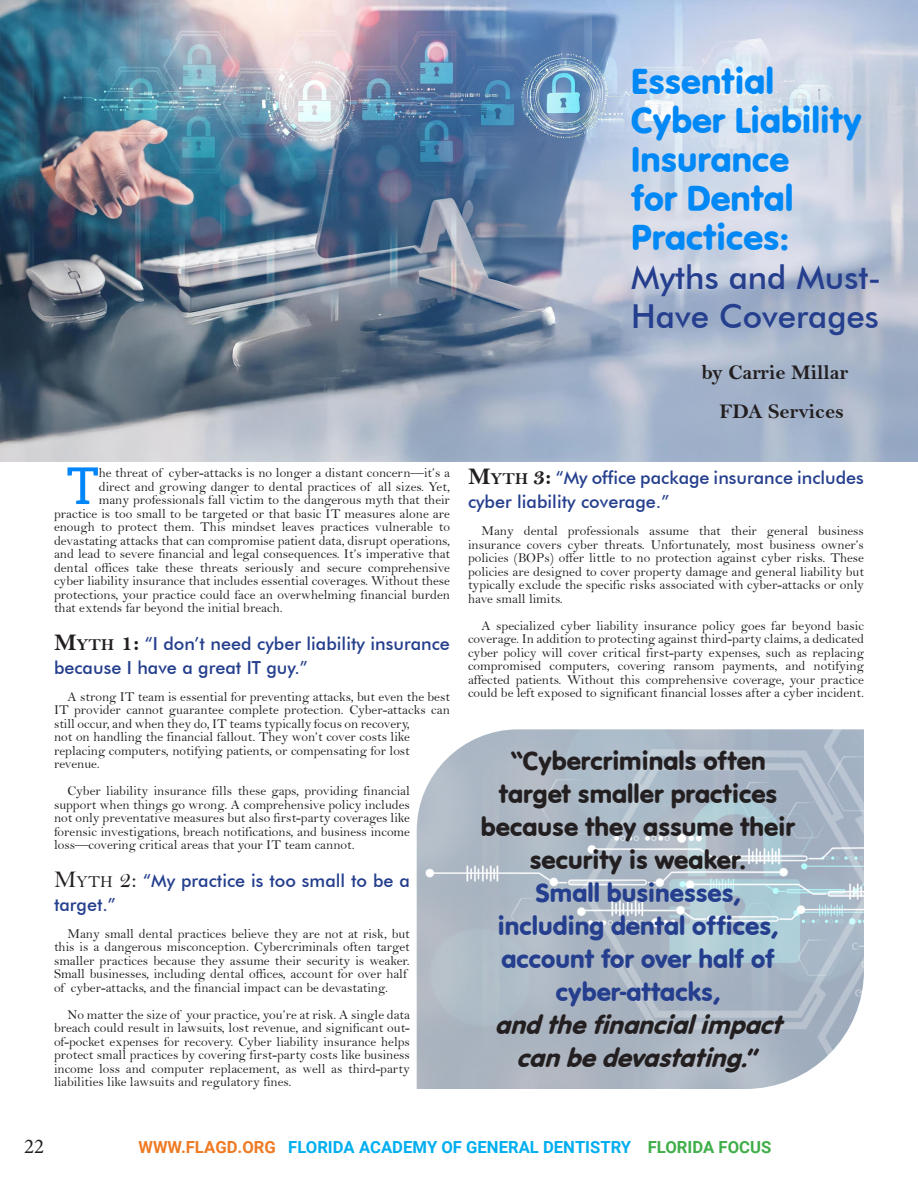
<style>
.page{position:relative;width:918px;height:1188px;background:#fff}
.page>*{position:absolute;margin:0;border:0;box-sizing:border-box;transform-origin:0 0}
.t1{font:51.45px "Roboto Slab";color:#0086f9}
.t2{font:37.5px/39px "VAG Rundschrift D";color:#0088f6}
.t3{font:500 33px/39px "Futura BT";color:#253f8e}
.t4{font:27px "VAG Rundschrift D";color:#231f20}
.t5{font:27px "VAG Rundschrift D";color:#253f8e}
.t6{font:italic 27px "VAG Rundschrift D";color:#231f20}
.t7{font:21px/38.8px "Bell MT Bold";color:#231f20;text-align:right}
.t8{font:21px "Minion Pro";color:#231f20}
.Millar_subheadings{font:500 18px/24px "Futura BT";color:#253f8e}
.t9{font:700 16.65px "Roboto";color:#00aeef}
.t10{font:13.5px/13.5px "Bell";color:#231f20;text-align:justify}
.s1{font-family:"Bell MT Bold";font-weight:400;font-size:24px;color:#231f20}
.s2{font-family:"Bell MT Bold";font-weight:400;font-size:16.8px;color:#231f20}
.s3{font-family:"Bell";font-weight:400;font-size:24px;color:#231f20}
.s4{font-family:"Bell";font-weight:400;font-size:16.8px;color:#231f20}
.s5{font-style:normal}
.s6{color:#ee7a23}
.s7{color:#40ae49}
</style>
<div class="page">
<img style="left:0;top:0;width:918px;height:461px">
<img style="left:417px;top:729px;width:447px;height:360px">
<p class="t2" style="left:631px;top:62px;width:232px">Essential<br>Cyber Liability<br>Insurance<br>for Dental<br>Practices:</p>
<p class="t3" style="left:631px;top:258px;width:251px">Myths and Must-<br>Have Coverages</p>
<p class="t7" style="left:701px;top:353px;width:149px">by Carrie Millar<br>FDA Services</p>
<p class="t1" style="left:67px;top:450px;width:34px">T</p>
<p class="t10" style="left:99px;top:466px;width:353px">he threat of cyber-attacks is no longer a distant concern—it’s a</p>
<p class="t10" style="left:99px;top:479px;width:353px">direct and growing danger to dental practices of all sizes. Yet,</p>
<p class="t10" style="left:99px;top:493px;width:353px">many professionals fall victim to the dangerous myth that their</p>
<p class="t10" style="left:54px;top:506px;width:397px">practice is too small to be targeted or that basic IT measures alone are</p>
<p class="t10" style="left:54px;top:520px;width:398px">enough to protect them. This mindset leaves practices vulnerable to</p>
<p class="t10" style="left:54px;top:533px;width:398px">devastating attacks that can compromise patient data, disrupt operations,</p>
<p class="t10" style="left:54px;top:547px;width:397px">and lead to severe financial and legal consequences. It’s imperative that</p>
<p class="t10" style="left:54px;top:560px;width:397px">dental offices take these threats seriously and secure comprehensive</p>
<p class="t10" style="left:54px;top:574px;width:397px">cyber liability insurance that includes essential coverages. Without these</p>
<p class="t10" style="left:54px;top:587px;width:397px">protections, your practice could face an overwhelming financial burden</p>
<p class="t10" style="left:54px;top:601px;width:230px">that extends far beyond the initial breach.</p>
<p class="Millar_subheadings" style="left:54px;top:631px;width:397px"><span class="s1">M</span><span class="s2">yth</span> <span class="s1">1:</span> “I don’t need cyber liability insurance because I have a great IT guy.”</p>
<p class="t10" style="left:54px;top:689px;width:398px;text-align:left;text-indent:14px">A strong IT team is essential for preventing attacks, but even the best IT provider cannot guarantee complete protection. Cyber-attacks can still occur, and when they do, IT teams typically focus on recovery,<br>not on handling the financial fallout. They won’t cover costs like replacing computers, notifying patients, or compensating for lost revenue.</p>
<p class="t10" style="left:54px;top:784px;width:357px;text-indent:14px">Cyber liability insurance fills these gaps, providing financial support when things go wrong. A comprehensive policy includes not only preventative measures but also first-party coverages like forensic investigations, breach notifications, and business income loss—covering critical areas that your IT team cannot.</p>
<p class="Millar_subheadings" style="left:54px;top:868px;width:357px"><span class="s3">M</span><span class="s4">yth</span> <span class="s3">2:</span> “My practice is too small to be a target.”</p>
<p class="t10" style="left:54px;top:926px;width:357px;text-align:left;text-indent:14px">Many small dental practices believe they are not at risk, but this is a dangerous misconception. Cybercriminals often target smaller practices because they assume their security is weaker.<br>Small businesses, including dental offices, account for over half of cyber-attacks, and the financial impact can be devastating.</p>
<p class="t10" style="left:54px;top:1007px;width:357px;text-indent:14px">No matter the size of your practice, you’re at risk. A single data breach could result in lawsuits, lost revenue, and significant out&shy;of-pocket expenses for recovery. Cyber liability insurance helps protect small practices by covering first-party costs like business income loss and computer replacement, as well as third-party liabilities like lawsuits and regulatory fines.</p>
<p class="Millar_subheadings" style="left:468px;top:466px;width:397px"><span class="s1">M</span><span class="s2">yth</span> <span class="s1">3:</span> “My office package insurance includes cyber liability coverage.”</p>
<p class="t10" style="left:468px;top:524px;width:398px;text-indent:14px">Many dental professionals assume that their general business insurance covers cyber threats. Unfortunately, most business owner’s policies (BOPs) offer little to no protection against cyber risks. These policies are designed to cover property damage and general liability but typically exclude the specific risks associated with cyber-attacks or only have small limits.</p>
<p class="t10" style="left:468px;top:618px;width:398px;text-indent:14px">A specialized cyber liability insurance policy goes far beyond basic coverage. In addition to protecting against third-party claims, a dedicated cyber policy will cover critical first-party expenses, such as replacing compromised computers, covering ransom payments, and notifying affected patients. Without this comprehensive coverage, your practice could be left exposed to significant financial losses after a cyber incident.</p>
<p class="t4" style="left:511px;top:745px;width:257px">“Cybercriminals often</p>
<p class="t4" style="left:499px;top:778px;width:280px">target smaller practices</p>
<p class="t4" style="left:481px;top:811px;width:316px">because they assume their</p>
<p class="t4" style="left:530px;top:844px;width:218px">security is weaker.</p>
<p class="t5" style="left:535px;top:877px;width:207px">Small businesses,</p>
<p class="t5" style="left:498px;top:910px;width:282px">including dental offices,</p>
<p class="t5" style="left:501px;top:943px;width:275px">account for over half of</p>
<p class="t5" style="left:556px;top:976px;width:166px">cyber-attacks,</p>
<p class="t6" style="left:495px;top:1009px;width:296px">andthefinancialimpact</p>
<p class="t6" style="left:517px;top:1042px;width:245px">canbedevastating.<span class="s5">”</span></p>
<h3 class="t8" style="left:24px;top:1132px;width:22px">22</h3>
<p class="t9" style="left:138px;top:1136px;width:634px"><span class="s6">WWW.FLAGD.ORG</span> FLORIDA ACADEMY OF GENERAL DENTISTRY <span class="s7">FLORIDA FOCUS</span></p>
</div>
